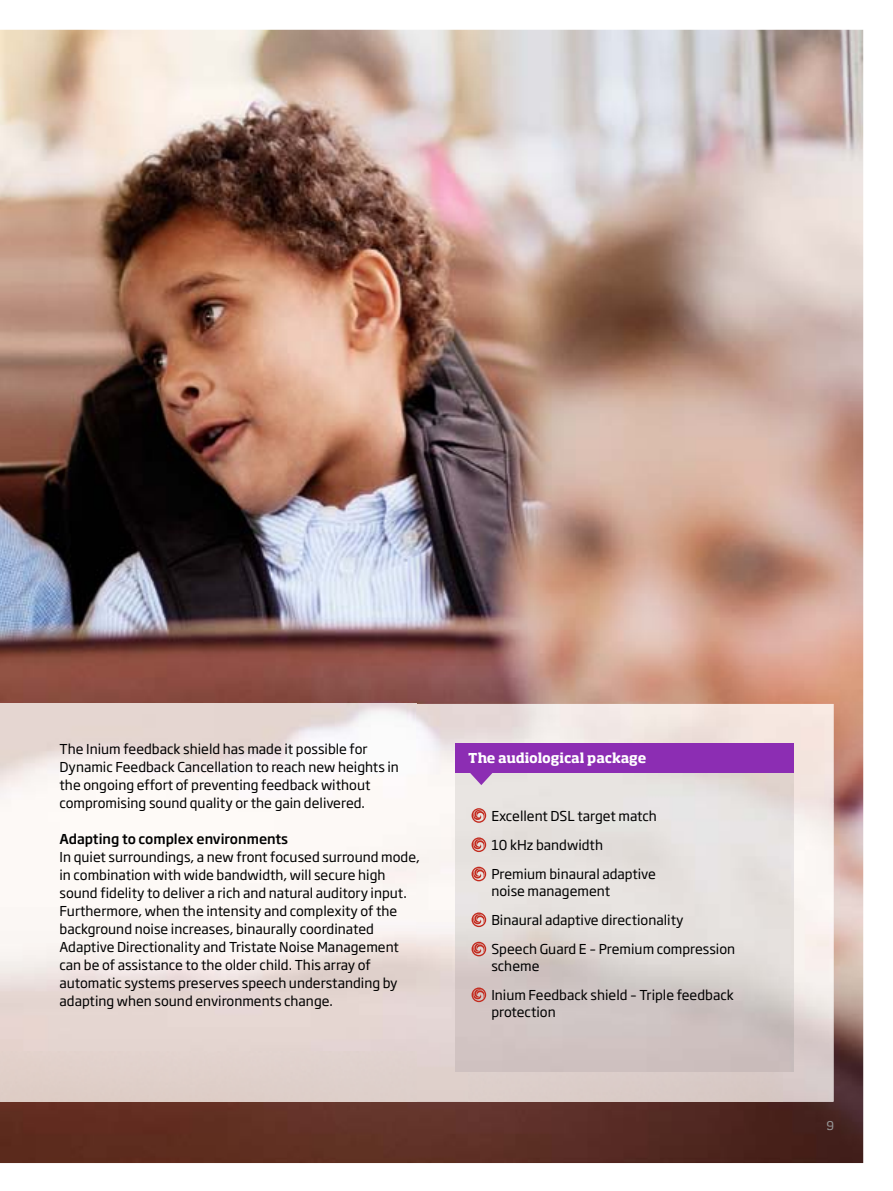
<style>
.page{position:relative;width:893px;height:1191px;background:#fff}
.page>*{position:absolute;margin:0;border:0;box-sizing:border-box;transform-origin:0 0}
.t1{font:13.5px/18px "Soho Gothic Pro";color:#000}
.t2{font:500 13.5px "Soho Gothic Pro";color:#000}
.t3{font:700 13.5px "Soho Pro";letter-spacing:-.01em;color:#fff}
.t4{font:12px "Soho Pro";color:#989999}
</style>
<div class="page">
<img style="left:0;top:30px;width:863px;height:1133px">
<img style="left:0;top:704px;width:416px;height:397px">
<img style="left:416px;top:704px;width:417px;height:99px">
<img style="left:416px;top:803px;width:53px;height:298px">
<img style="left:782px;top:803px;width:51px;height:298px">
<div style="left:469px;top:1071px;width:313px;height:30px;background:#daccc8"></div>
<img style="left:455px;top:773px;width:338px;height:298px">
<svg style="left:470px;top:773px;width:22px;height:12px"></svg>
<svg style="left:472px;top:808px;width:14px;height:15px"></svg>
<svg style="left:472px;top:837px;width:14px;height:15px"></svg>
<svg style="left:472px;top:866px;width:14px;height:15px"></svg>
<svg style="left:472px;top:912px;width:14px;height:15px"></svg>
<svg style="left:472px;top:941px;width:14px;height:15px"></svg>
<svg style="left:472px;top:987px;width:14px;height:15px"></svg>
<div style="left:455px;top:743px;width:338px;height:30px;background:#8c2db3"></div>
<p class="t1" style="left:60px;top:739px;width:341px">The Inium feedback shield has made it possible for Dynamic Feedback Cancellation to reach new heights in the ongoing effort of preventing feedback without compromising sound quality or the gain delivered.</p>
<p class="t2" style="left:60px;top:828px;width:230px">Adapting to complex environments</p>
<p class="t1" style="left:60px;top:847px;width:362px">In quiet surroundings, a new front focused surround mode, in combination with wide bandwidth, will secure high sound fidelity to deliver a rich and natural auditory input.<br>Furthermore, when the intensity and complexity of the background noise increases, binaurally coordinated Adaptive Directionality and Tristate Noise Management can be of assistance to the older child. This array of automatic systems preserves speech understanding by adapting when sound environments change.</p>
<p class="t3" style="left:468px;top:748px;width:180px">The audiological package</p>
<p class="t1" style="left:491px;top:800px;width:167px;line-height:29.2px">Excellent DSL target match<br>10 kHz bandwidth<br>Premium binaural adaptive</p>
<p class="t1" style="left:491px;top:875px;width:245px;line-height:29.2px">noise management<br>Binaural adaptive directionality<br>Speech Guard E – Premium compression</p>
<p class="t1" style="left:491px;top:950px;width:244px;line-height:29.2px">scheme<br>Inium Feedback shield – Triple feedback</p>
<p class="t1" style="left:491px;top:1001px;width:66px">protection</p>
<p class="t4" style="left:826px;top:1117px;width:9px">9</p>
</div>
